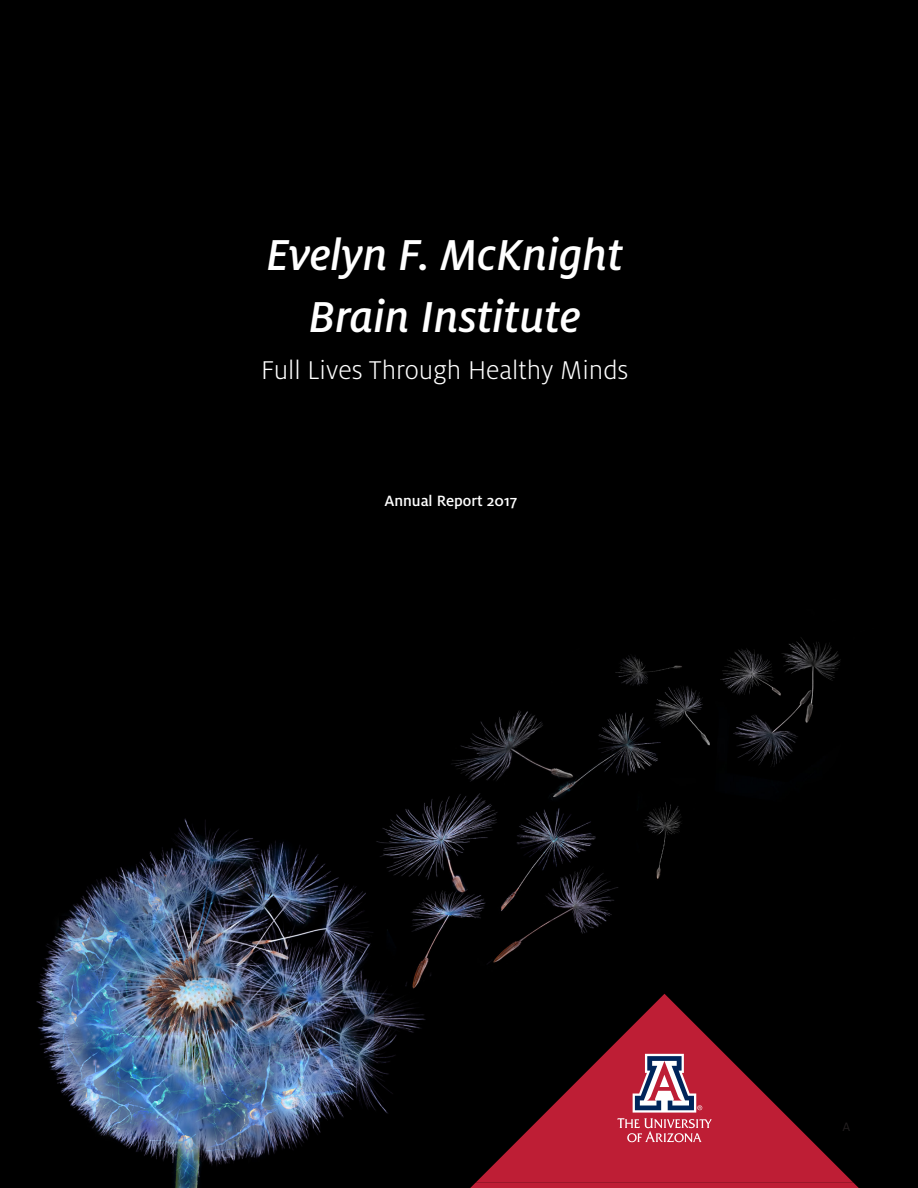
<style>
.page{position:relative;width:918px;height:1188px;background:#fff}
.page>*{position:absolute;margin:0;border:0;box-sizing:border-box;transform-origin:0 0}
.t1{font:italic 500 48px/61.5px "Milo OT";color:#fff;text-align:center}
.t2{font:300 28.5px "Milo OT";color:#fff}
.t3{font:500 16.5px "Milo OT";color:#fff}
.t4{font:13.5px "Milo OT";color:#231f20}
</style>
<div class="page">
<img style="left:0;top:0;width:918px;height:1188px">
<div style="left:470px;top:1183px;width:389px;height:5px;background:#be1e35"></div>
<svg style="left:475px;top:994px;width:378px;height:189px;background:#520d17"></svg>
<svg style="left:617px;top:1054px;width:95px;height:88px;background:#b65368"></svg>
<p class="t1" style="left:266px;top:225px;width:358px">Evelyn F. McKnight<br>Brain Institute</p>
<p class="t2" style="left:261px;top:355px;width:369px">Full Lives Through Healthy Minds</p>
<p class="t3" style="left:384px;top:491px;width:135px">Annual Report 2017</p>
<p class="t4" style="left:843px;top:1120px;width:9px">A</p>
</div>
